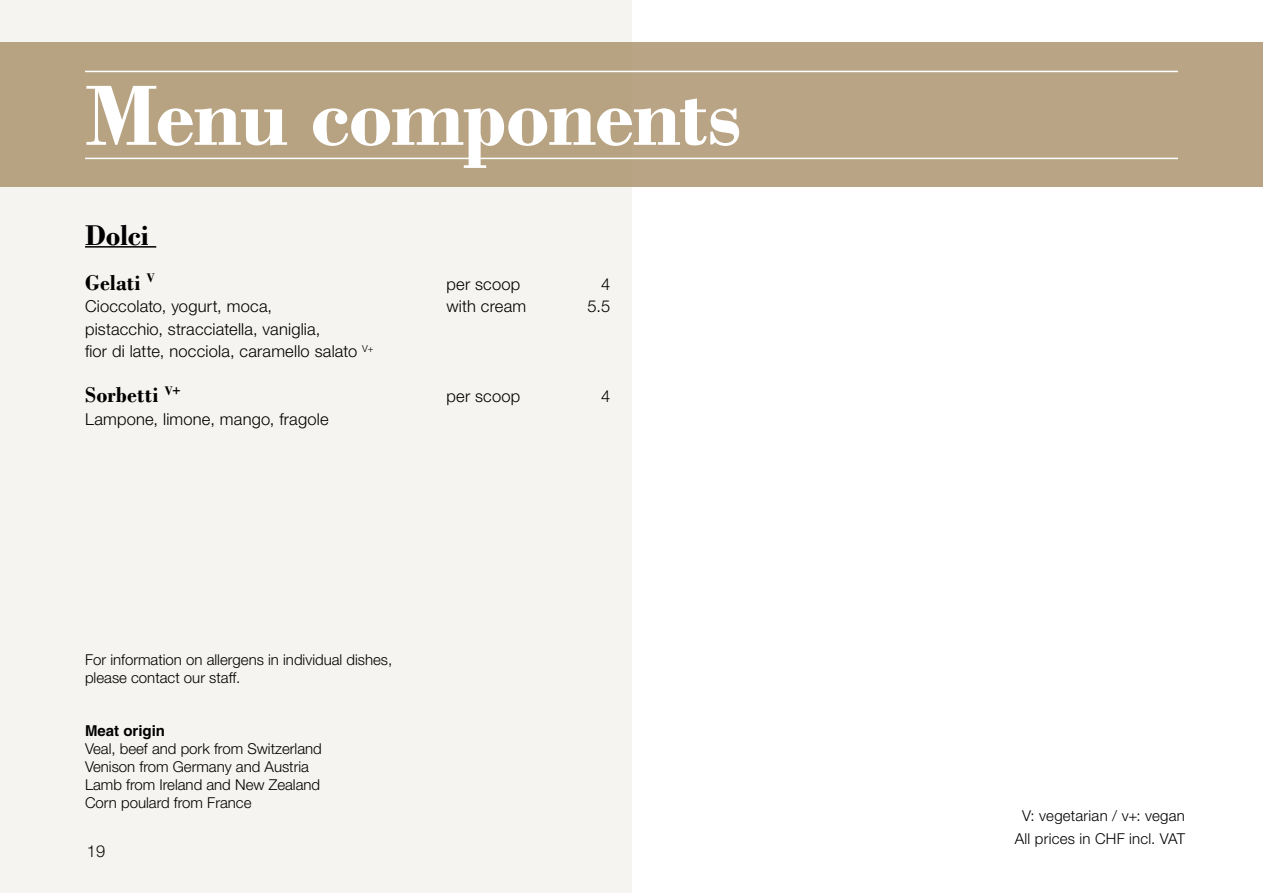
<style>
.page{position:relative;width:1263px;height:893px;background:#fff}
.page>*{position:absolute;margin:0;border:0;box-sizing:border-box;transform-origin:0 0}
.t1{font:700 90px "Bodoni";letter-spacing:-.02em;color:#fff}
.t2{font:700 30px "Bodoni";letter-spacing:-.01em;color:#000}
.t3{font:700 22.5px "Bodoni";letter-spacing:.01em;color:#000}
.t4{font:300 16.5px/22.5px "Helvetica Neue";letter-spacing:.01em;color:#000}
.t5{font:300 15px/18px "Helvetica Neue";color:#000}
.t6{font:700 15px "Helvetica";color:#000}
</style>
<div class="page">
<div style="left:0;top:0;width:631px;height:893px;background:#f6f4f0"></div>
<div style="left:0;top:43px;width:1263px;height:144px;background:#b9a585"></div>
<hr style="left:85px;top:158px;width:1093px;height:1px;background:#fff">
<hr style="left:85px;top:71px;width:1093px;height:1px;background:#fff">
<hr style="left:85px;top:246px;width:71px;height:2px;background:#000">
<h1 class="t1" style="left:85px;top:62px;width:658px">Menu components</h1>
<h2 class="t2" style="left:85px;top:217px;width:65px">Dolci</h2>
<h3 class="t3" style="left:85px;top:269px;width:72px">Gelati <sup>V</sup></h3>
<p class="t4" style="left:446px;top:272px;width:75px">per scoop</p>
<p class="t4" style="left:601px;top:272px;width:11px">4</p>
<p class="t4" style="left:85px;top:294px;width:189px">Cioccolato, yogurt, moca,</p>
<p class="t4" style="left:446px;top:294px;width:81px">with cream</p>
<p class="t4" style="left:587px;top:294px;width:24px">5.5</p>
<p class="t4" style="left:85px;top:317px;width:290px">pistacchio, stracciatella, vaniglia,<br>fior di latte, nocciola, caramello salato <sup>V+</sup></p>
<h3 class="t3" style="left:85px;top:381px;width:97px">Sorbetti <sup>V+</sup></h3>
<p class="t4" style="left:446px;top:384px;width:75px">per scoop</p>
<p class="t4" style="left:601px;top:384px;width:11px">4</p>
<p class="t4" style="left:85px;top:407px;width:245px">Lampone, limone, mango, fragole</p>
<p class="t5" style="left:85px;top:650px;width:309px">For information on allergens in individual dishes, please contact our staff.</p>
<p class="t6" style="left:85px;top:721px;width:82px">Meat origin</p>
<p class="t5" style="left:85px;top:739px;width:238px">Veal, beef and pork from Switzerland<br>Venison from Germany and Austria<br>Lamb from Ireland and New Zealand<br>Corn poulard from France</p>
<p class="t4" style="left:87px;top:839px;width:20px">19</p>
<p class="t5" style="left:1015px;top:804px;width:172px;line-height:22.5px;text-align:center">V: vegetarian / v+: vegan<br>All prices in CHF incl. VAT</p>
</div>
